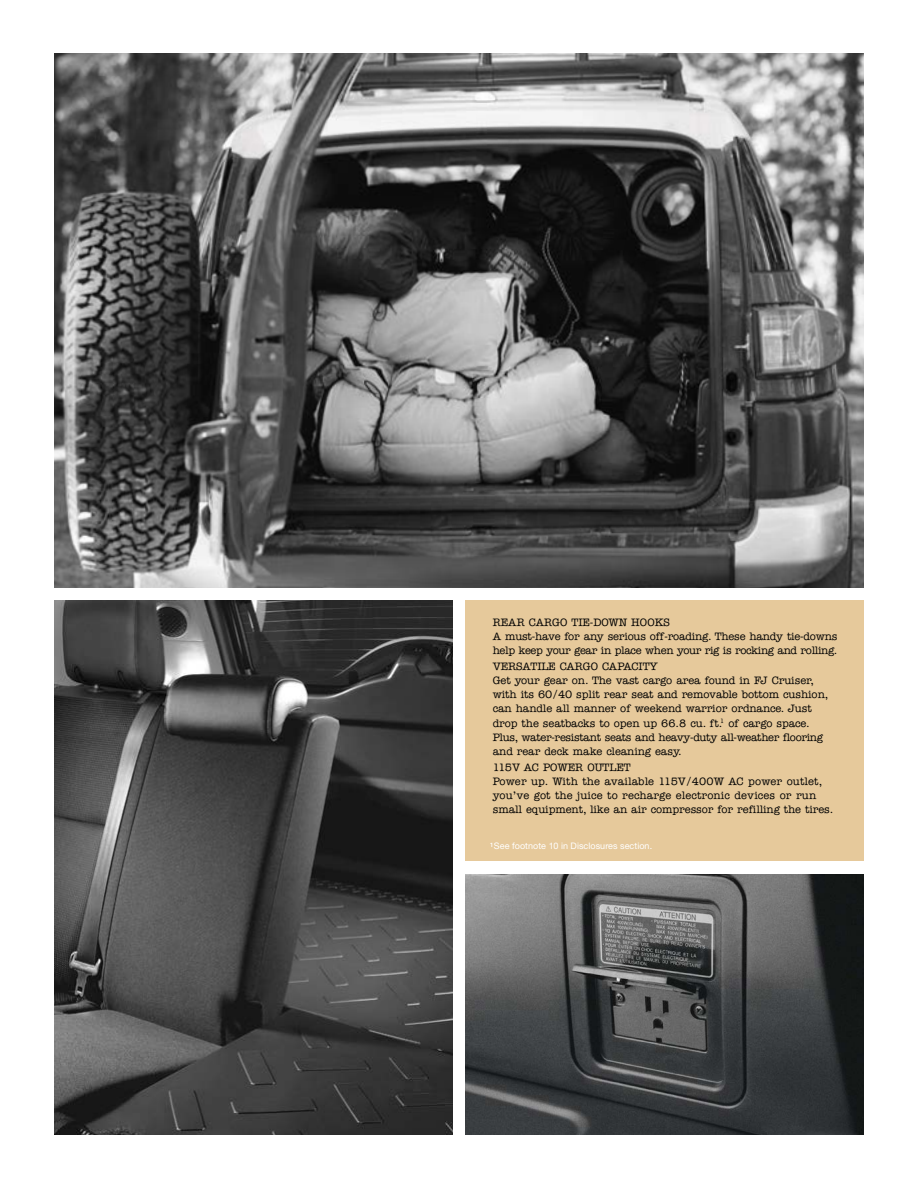
<style>
.page{position:relative;width:918px;height:1188px;background:#fff}
.page>*{position:absolute;margin:0;border:0;box-sizing:border-box;transform-origin:0 0}
.t1{font:500 10.8px/14.2px "American Typewriter Std";letter-spacing:-.005em;color:#000}
.t2{font:500 10.8px/14.2px "American Typewriter Std";letter-spacing:-.025em;color:#000}
.t3{font:9px "Helvetica Neue LT Std";letter-spacing:.005em;color:#fff}
</style>
<div class="page">
<img style="left:54px;top:601px;width:398px;height:534px">
<img style="left:54px;top:54px;width:810px;height:533px">
<img style="left:466px;top:874px;width:398px;height:261px">
<div style="left:466px;top:600px;width:398px;height:261px;background:#e6c99b"></div>
<p class="t2" style="left:493px;top:615px;width:346px">REAR CARGO TIE-DOWN HOOKS<br>A must-have for any serious off-roading. These handy tie-downs help keep your gear in place when your rig is rocking and rolling.</p>
<p class="t1" style="left:493px;top:659px;width:337px">VERSATILE CARGO CAPACITY<br>Get your gear on. The vast cargo area found in FJ Cruiser, with its 60/40 split rear seat and removable bottom cushion, can handle all manner of weekend warrior ordnance. Just drop the seatbacks to open up 66.8 cu. ft.<sup>1</sup> of cargo space.<br>Plus, water-resistant seats and heavy-duty all-weather flooring and rear deck make cleaning easy.</p>
<p class="t1" style="left:493px;top:760px;width:342px">115V AC POWER OUTLET<br>Power up. With the available 115V/400W AC power outlet, you’ve got the juice to recharge electronic devices or run small equipment, like an air compressor for refilling the tires.</p>
<p class="t3" style="left:490px;top:841px;width:163px"><sup>1</sup>See footnote 10 in Disclosures section.</p>
</div>
